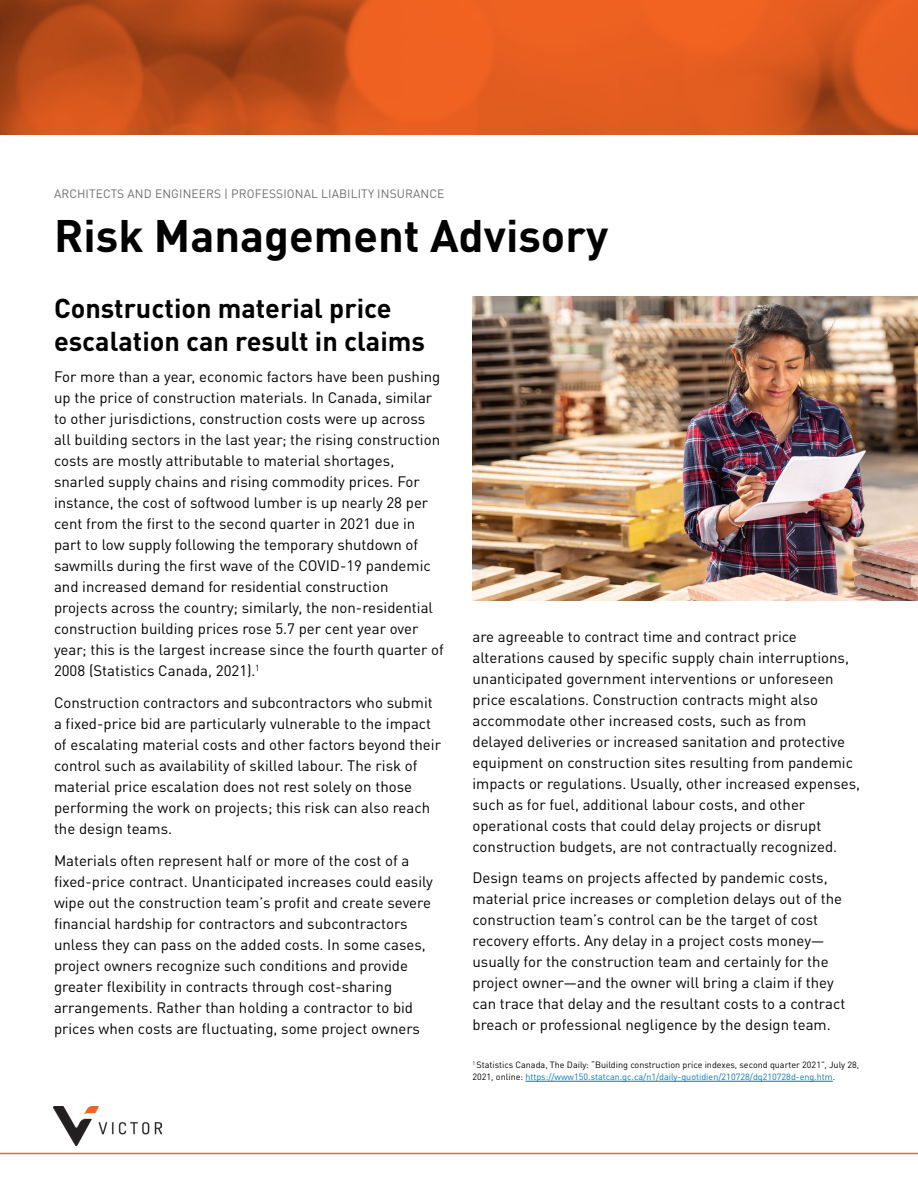
<style>
.page{position:relative;width:918px;height:1188px;background:#fff}
.page>*{position:absolute;margin:0;border:0;box-sizing:border-box;transform-origin:0 0}
.Page_Title_30_36{font:700 45px "DINOT";color:#000}
.Body_Subhead_1{font:700 27px/33px "DINOT";color:#000}
.Body_Text_10_14{font:15px/21px "DINOT";color:#000}
.Sub-nomenclature_8_1{font:12px "DINOT";letter-spacing:.01em;color:#6d6e71}
.Disclaimer_Text_6_8{font:9px/12px "DINOT";color:#000}
.s1{color:#0475bc}
</style>
<div class="page">
<hr style="left:0;top:1153px;width:918px;height:1px;background:#f26322">
<svg style="left:0;top:0;width:918px;height:135px;background:#d1551d"></svg>
<img style="left:54px;top:1106px;width:108px;height:39px">
<hr style="left:525px;top:1081px;width:308px;height:1px;background:#0475bc">
<img style="left:473px;top:296px;width:445px;height:305px">
<p class="Sub-nomenclature_8_1" style="left:54px;top:185px;width:392px">ARCHITECTS AND ENGINEERS | PROFESSIONAL LIABILITY INSURANCE</p>
<h1 class="Page_Title_30_36" style="left:54px;top:201px;width:556px">Risk Management Advisory</h1>
<h2 class="Body_Subhead_1" style="left:54px;top:289px;width:372px">Construction material price escalation can result in claims</h2>
<p class="Body_Text_10_14" style="left:54px;top:365px;width:391px">For more than a year, economic factors have been pushing up the price of construction materials. In Canada, similar to other jurisdictions, construction costs were up across all building sectors in the last year; the rising construction costs are mostly attributable to material shortages, snarled supply chains and rising commodity prices. For instance, the cost of softwood lumber is up nearly 28 per cent from the first to the second quarter in 2021 due in part to low supply following the temporary shutdown of sawmills during the first wave of the COVID-19 pandemic and increased demand for residential construction projects across the country; similarly, the non-residential construction building prices rose 5.7 per cent year over year; this is the largest increase since the fourth quarter of 2008 (Statistics Canada, 2021).<sup>1</sup></p>
<p class="Body_Text_10_14" style="left:54px;top:691px;width:389px">Construction contractors and subcontractors who submit a fixed-price bid are particularly vulnerable to the impact of escalating material costs and other factors beyond their control such as availability of skilled labour. The risk of material price escalation does not rest solely on those performing the work on projects; this risk can also reach the design teams.</p>
<p class="Body_Text_10_14" style="left:54px;top:849px;width:380px">Materials often represent half or more of the cost of a fixed-price contract. Unanticipated increases could easily wipe out the construction team’s profit and create severe financial hardship for contractors and subcontractors unless they can pass on the added costs. In some cases, project owners recognize such conditions and provide greater flexibility in contracts through cost-sharing arrangements. Rather than holding a contractor to bid prices when costs are fluctuating, some project owners</p>
<p class="Body_Text_10_14" style="left:472px;top:624px;width:389px">are agreeable to contract time and contract price alterations caused by specific supply chain interruptions, unanticipated government interventions or unforeseen price escalations. Construction contracts might also accommodate other increased costs, such as from delayed deliveries or increased sanitation and protective equipment on construction sites resulting from pandemic impacts or regulations. Usually, other increased expenses, such as for fuel, additional labour costs, and other operational costs that could delay projects or disrupt construction budgets, are not contractually recognized.</p>
<p class="Body_Text_10_14" style="left:472px;top:866px;width:374px">Design teams on projects affected by pandemic costs, material price increases or completion delays out of the construction team’s control can be the target of cost recovery efforts. Any delay in a project costs money— usually for the construction team and certainly for the project owner—and the owner will bring a claim if they can trace that delay and the resultant costs to a contract breach or professional negligence by the design team.</p>
<p class="Disclaimer_Text_6_8" style="left:472px;top:1058px;width:388px"><sup>1</sup> Statistics Canada, The Daily: “Building construction price indexes, second quarter 2021”, July 28,<br>2021, online: <span class="s1">https://www150.statcan.gc.ca/n1/daily-quotidien/210728/dq210728d-eng.htm</span>.</p>
</div>
